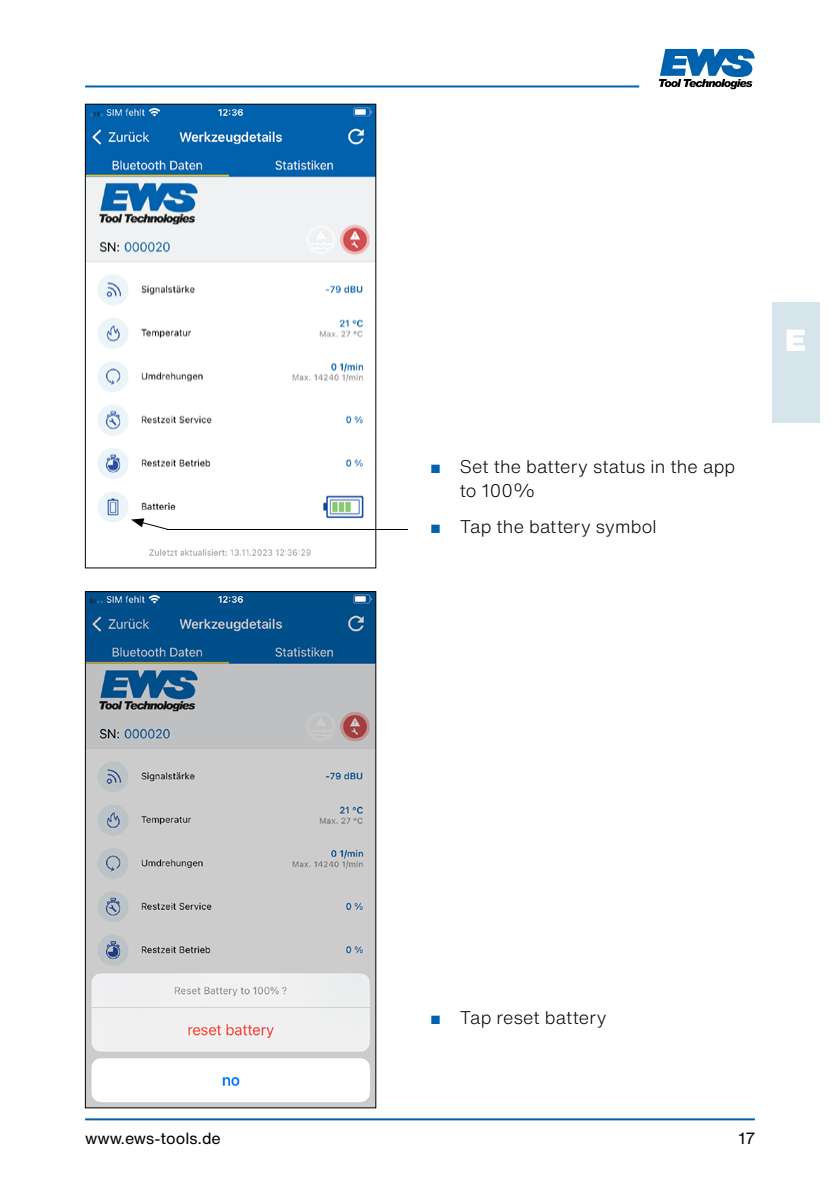
<style>
.page{position:relative;width:840px;height:1191px;background:#fff}
.page>*{position:absolute;margin:0;border:0;box-sizing:border-box;transform-origin:0 0}
.t1{font:900 30px "Helvetica Now Text";color:#fff}
.t2{font:300 18px/24px "Helvetica Now Text";letter-spacing:.01em;color:#000}
.t3{font:16px "Helvetica Now Text";color:#000}
.s1{font-family:"Arial Narrow";font-weight:400;color:#0061ad}
</style>
<div class="page">
<svg style="left:659px;top:49px;width:95px;height:40px"></svg>
<hr style="left:85px;top:85px;width:554px;height:2px;background:#0061ad">
<hr style="left:85px;top:1118px;width:669px;height:2px;background:#0061ad">
<svg style="left:771px;top:302px;width:68px;height:120px;fill:#d6e4ec"></svg>
<img style="left:87px;top:106px;width:287px;height:450px">
<div style="left:85px;top:104px;width:291px;height:464px;border:1px solid #000"></div>
<img style="left:87px;top:593px;width:287px;height:513px">
<div style="left:85px;top:591px;width:291px;height:517px;border:1px solid #000"></div>
<svg style="left:131px;top:518px;width:38px;height:13px"></svg>
<hr style="left:167px;top:529px;width:241px;height:1px;background:#000">
<p class="t2" style="left:459px;top:454px;width:277px;text-indent:-28px"><span class="s1">■</span> Set the battery status in the app to 100%</p>
<p class="t2" style="left:431px;top:514px;width:226px"><span class="s1">■</span> Tap the battery symbol</p>
<h1 class="t1" style="left:784px;top:317px;width:23px">E</h1>
<p class="t2" style="left:431px;top:1004px;width:176px"><span class="s1">■</span> Tap reset battery</p>
<p class="t3" style="left:85px;top:1126px;width:137px">www.ews-tools.de</p>
<p class="t3" style="left:738px;top:1126px;width:19px">17</p>
</div>
